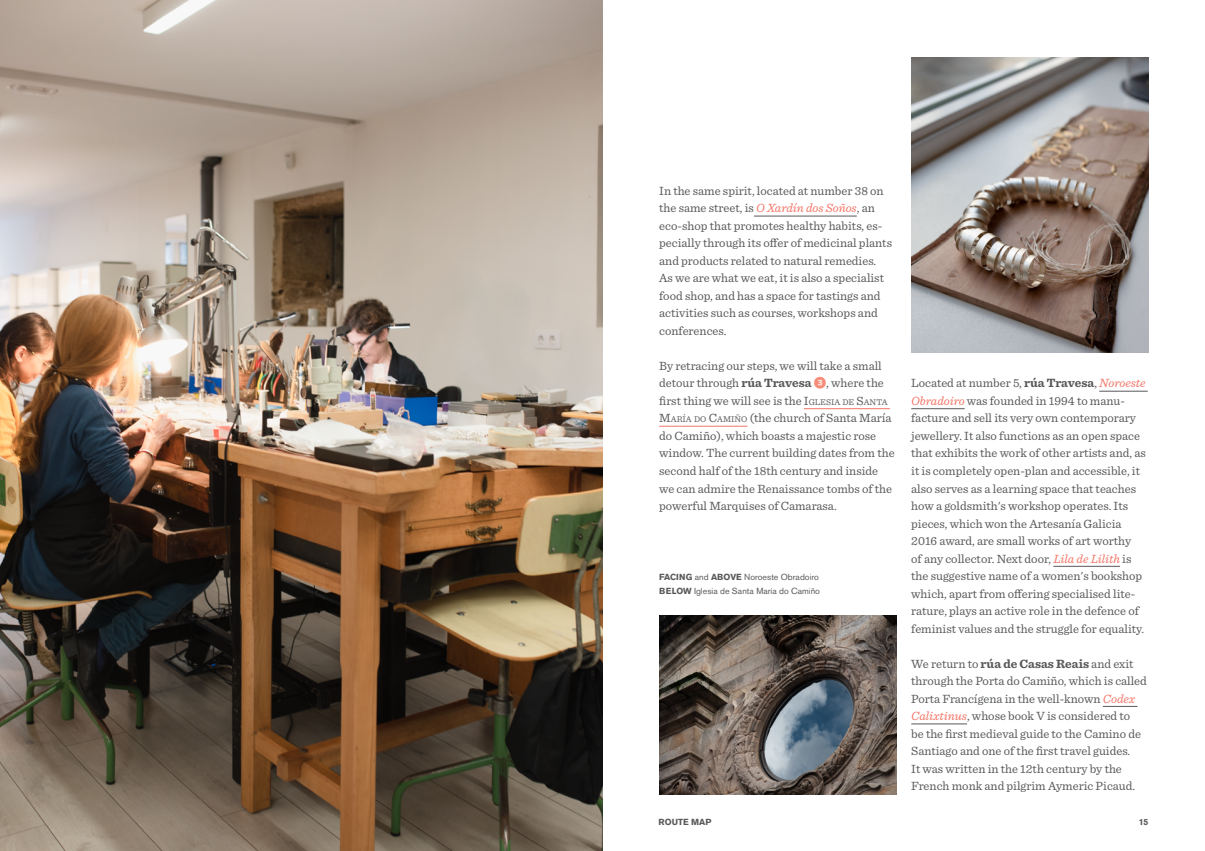
<style>
.page{position:relative;width:1205px;height:851px;background:#fff}
.page>*{position:absolute;margin:0;border:0;box-sizing:border-box;transform-origin:0 0}
.Intro{font:12.5px/17.5px "Sentinel";color:#58595b}
.t1{font:8.75px/13.8px "Akzidenz Grotesk BE";color:#58595b}
.t2{font:700 8.75px "Akzidenz Grotesk BE";color:#58595b}
.s1{font-style:italic;color:#f37465}
.s2{font-weight:700}
.s3{font-family:"Whitney Index Black Round Bd";color:#f68e7c}
.s4{font-style:inherit}
.s5{font-size:8.75px}
</style>
<div class="page">
<img style="left:659px;top:615px;width:237px;height:179px">
<hr style="left:1099px;top:391px;width:49px;height:1px;background:#58595b">
<hr style="left:911px;top:408px;width:53px;height:1px;background:#58595b">
<hr style="left:1053px;top:566px;width:67px;height:1px;background:#58595b">
<hr style="left:1103px;top:706px;width:34px;height:1px;background:#58595b">
<hr style="left:911px;top:723px;width:56px;height:1px;background:#58595b">
<hr style="left:754px;top:216px;width:103px;height:1px;background:#58595b">
<hr style="left:804px;top:408px;width:86px;height:1px;background:#f37465">
<hr style="left:659px;top:426px;width:88px;height:1px;background:#f37465">
<img style="left:911px;top:57px;width:237px;height:295px">
<img style="left:0;top:0;width:602px;height:850px">
<p class="Intro" style="left:659px;top:181px;width:234px">In the same spirit, located at number 38 on the same street, is <span class="s1">O Xardín dos Soños</span>, an eco-shop that promotes healthy habits, es&shy;pecially through its offer of medicinal plants and products related to natural remedies.<br>As we are what we eat, it is also a specialist food shop, and has a space for tastings and activities such as courses, workshops and conferences.</p>
<p class="Intro" style="left:659px;top:356px;width:237px">By retracing our steps, we will take a small detour through <span class="s2">rúa Travesa</span> <span class="s3">3</span>, where the first thing we will see is the <span class="s4">I</span><span class="s5">GLESIA DE</span> <span class="s4">S</span><span class="s5">ANTA </span><span class="s4">M</span><span class="s5">ARÍA DO</span> <span class="s4">C</span><span class="s5">AMIÑO</span> (the church of Santa María do Camiño), which boasts a majestic rose window. The current building dates from the second half of the 18th century and inside we can admire the Renaissance tombs of the powerful Marquises of Camarasa.</p>
<p class="t1" style="left:659px;top:570px;width:162px"><span class="s2">FACING</span> and <span class="s2">ABOVE</span> Noroeste Obradoiro<br><span class="s2">BELOW</span> Iglesia de Santa María do Camiño</p>
<p class="Intro" style="left:911px;top:373px;width:236px">Located at number 5, <span class="s2">rúa Travesa</span>, <span class="s1">Noroeste Obradoiro</span> was founded in 1994 to manu&shy;facture and sell its very own contemporary jewellery. It also functions as an open space that exhibits the work of other artists and, as it is completely open-plan and accessible, it also serves as a learning space that teaches how a goldsmith's workshop operates. Its pieces, which won the Artesanía Galicia 2016 award, are small works of art worthy<br>of any collector. Next door, <span class="s1">Lila de Lilith</span> is the suggestive name of a women's bookshop which, apart from offering specialised lite&shy;rature, plays an active role in the defence of feminist values and the struggle for equality.</p>
<p class="Intro" style="left:911px;top:653px;width:237px">We return to <span class="s2">rúa de Casas Reais</span> and exit through the Porta do Camiño, which is called Porta Francígena in the well-known <span class="s1">Codex Calixtinus</span>, whose book V is considered to<br>be the first medieval guide to the Camino de Santiago and one of the first travel guides.<br>It was written in the 12th century by the French monk and pilgrim Aymeric Picaud.</p>
<p class="t2" style="left:658px;top:817px;width:54px">ROUTE MAP</p>
<p class="t2" style="left:1138px;top:817px;width:11px">15</p>
</div>
